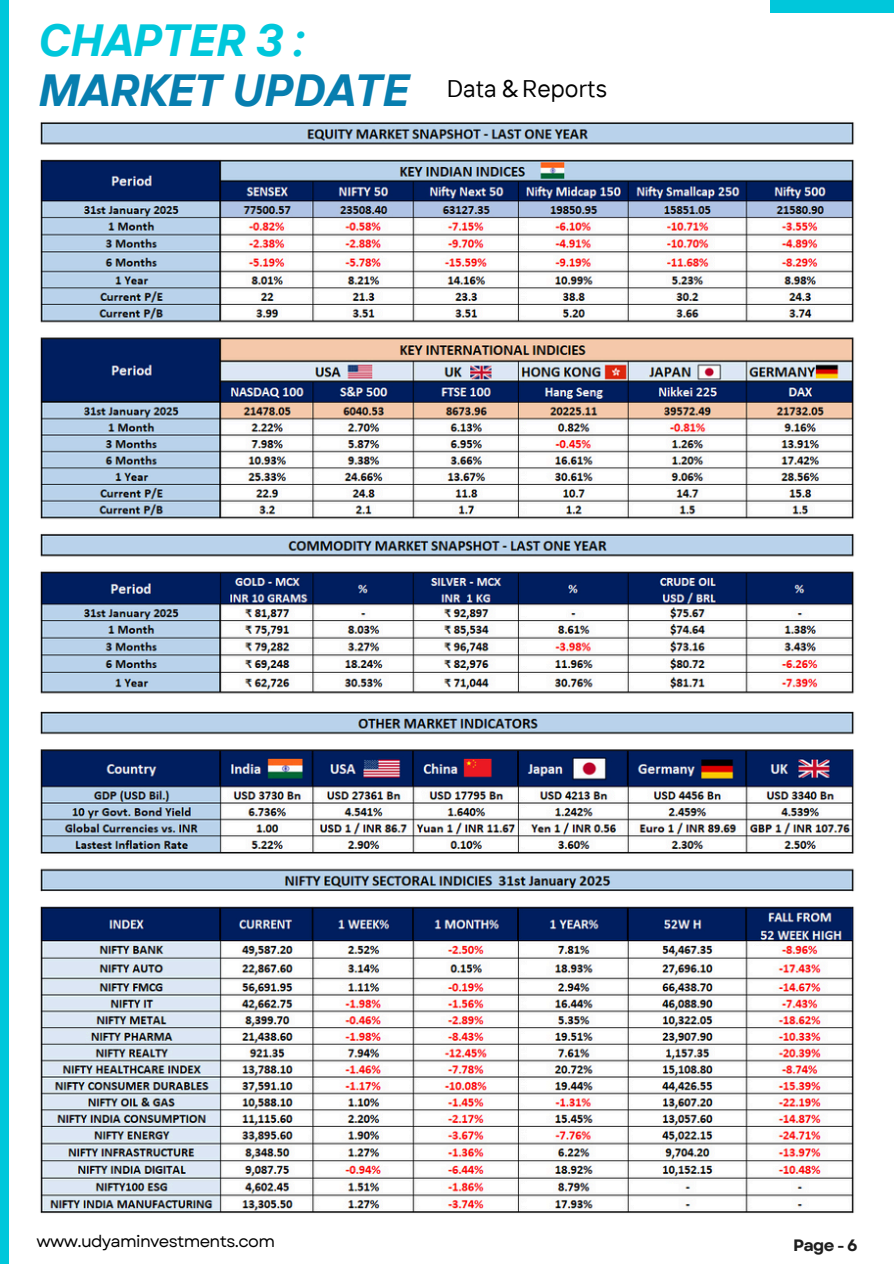
<style>
.page{position:relative;width:894px;height:1264px;background:#fff}
.page>*{position:absolute;margin:0;border:0;box-sizing:border-box;transform-origin:0 0}
.t1{font:italic 700 45px "TT Interphases";color:#077eaf}
.t2{font:italic 700 45px "TT Interphases";color:#00c7db}
.t3{font:24px "TT Interphases";color:#000}
.t4{font:16.5px "Garet";letter-spacing:-.04em;color:#000}
.t5{font:700 16.5px "Garet";color:#1e1e1e}
</style>
<div class="page">
<div style="left:770px;top:0;width:123px;height:13px;background:#00c7db"></div>
<div style="left:0;top:0;width:9px;height:1263px;background:#00c7db"></div>
<img style="left:40px;top:122px;width:814px;height:1092px">
<h1 class="t2" style="left:36px;top:11px;width:267px">CHAPTER 3 :</h1>
<p class="t1" style="left:36px;top:61px;width:372px">MARKET UPDATE</p>
<h1 class="t3" style="left:446px;top:73px;width:162px">Data &amp; Reports</h1>
<p class="t4" style="left:36px;top:1228px;width:240px">www.udyaminvestments.com</p>
<h2 class="t5" style="left:793px;top:1233px;width:66px">Page - 6</h2>
</div>
